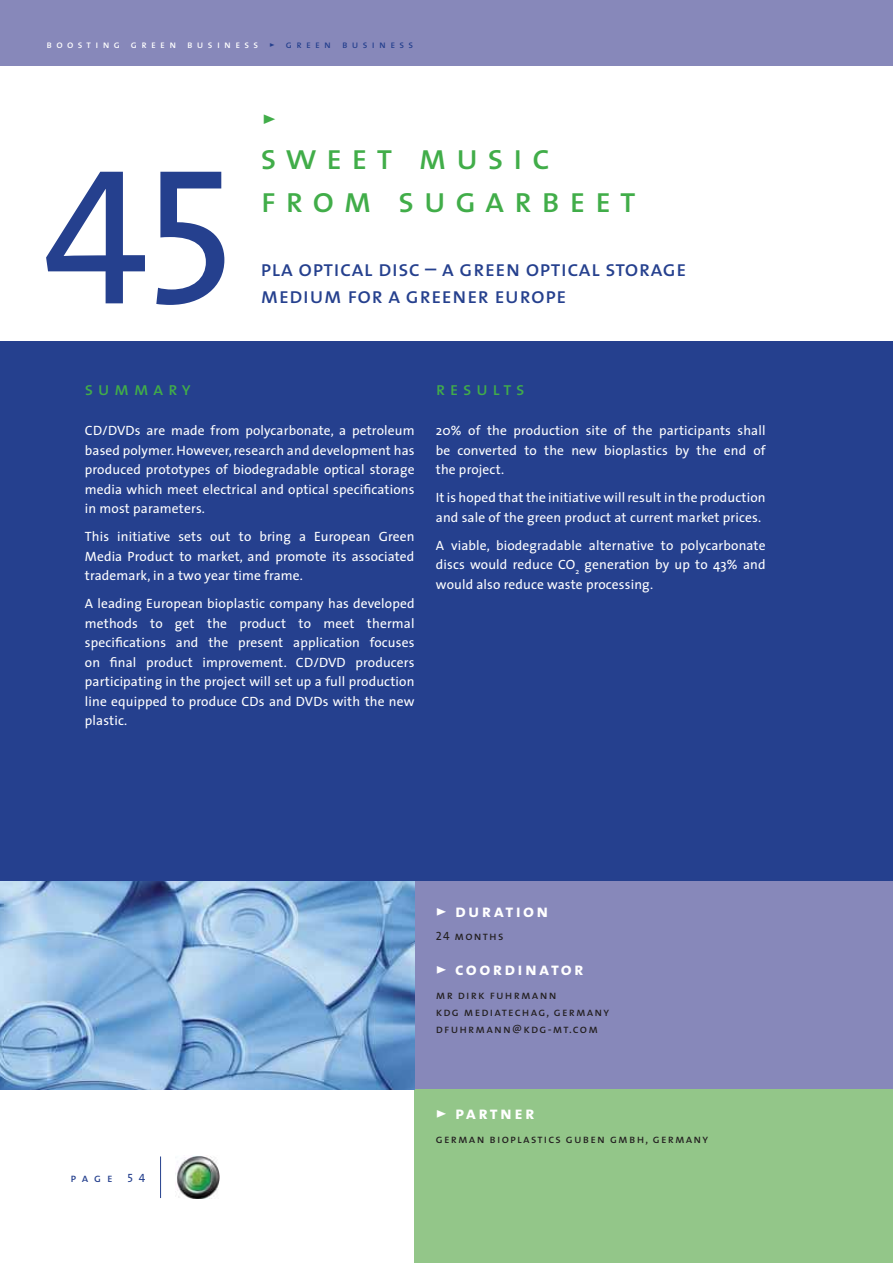
<style>
.page{position:relative;width:893px;height:1263px;background:#fff}
.page>*{position:absolute;margin:0;border:0;box-sizing:border-box;transform-origin:0 0}
.t1{font:195px "The Sans Caps";color:#25408e}
.t2{font:36px/43.2px "The Sans Caps";letter-spacing:.25em;color:#41ad49}
.t3{font:27px "The Sans Caps";color:#41ad49}
.t4{font:22.5px/27px "The Sans Caps";letter-spacing:.01em;color:#25408e}
.t5{font:18.75px "The Sans Caps";letter-spacing:.24em;color:#41ad49}
.t6{font:18px "The Sans Bold Caps";letter-spacing:.13em;color:#fff}
.t7{font:13.5px/19.5px "The Sans";letter-spacing:.01em;color:#fff;text-align:justify}
.t8{font:12px/17.2px "The Sans Caps";letter-spacing:.1em;color:#231f20}
.t9{font:12px "The Sans Caps";letter-spacing:.495em;color:#25408e}
.t10{font:10.5px "The Sans Caps";letter-spacing:.41em;color:#fff}
.s1{color:#25408e}
</style>
<div class="page">
<div style="left:0;top:0;width:892px;height:65px;background:#8788ba"></div>
<div style="left:0;top:342px;width:892px;height:748px;background:#25408e"></div>
<div style="left:414px;top:882px;width:478px;height:208px;background:#8788ba"></div>
<div style="left:414px;top:1090px;width:478px;height:173px;background:#93c689"></div>
<img style="left:0;top:882px;width:414px;height:208px">
<img style="left:177px;top:1156px;width:42px;height:43px">
<hr style="left:160px;top:1156px;width:1px;height:42px;background:#25408e">
<p class="t10" style="left:47px;top:38px;width:368px">boosting green business <span class="s1">&gt; green business</span></p>
<h1 class="t1" style="left:43px;top:122px;width:194px">45</h1>
<h3 class="t3" style="left:261px;top:102px;width:16px">&gt;</h3>
<h2 class="t2" style="left:260px;top:135px;width:377px">sweet music from sugarbeet</h2>
<h3 class="t4" style="left:260px;top:255px;width:427px">pla optical disc – a green optical storage medium for a greener europe</h3>
<h3 class="t5" style="left:85px;top:377px;width:107px">summary</h3>
<p class="t7" style="left:85px;top:422px;width:331px">CD/DVDs are made from polycarbonate, a petroleum based polymer. However, research and development has produced prototypes of biodegradable optical storage media which meet electrical and optical specifications in most parameters.</p>
<p class="t7" style="left:85px;top:528px;width:331px">This initiative sets out to bring a European Green Media Product to market, and promote its associated trademark, in a two year time frame.</p>
<p class="t7" style="left:85px;top:595px;width:331px">A leading European bioplastic company has developed methods to get the product to meet thermal specifications and the present application focuses on final product improvement. CD/DVD producers participating in the project will set up a full production line equipped to produce CDs and DVDs with the new plastic.</p>
<h3 class="t5" style="left:436px;top:377px;width:90px">results</h3>
<p class="t7" style="left:436px;top:422px;width:331px">20% of the production site of the participants shall be converted to the new bioplastics by the end of the project.</p>
<p class="t7" style="left:436px;top:489px;width:331px">It is hoped that the initiative will result in the production and sale of the green product at current market prices.</p>
<p class="t7" style="left:436px;top:537px;width:331px">A viable, biodegradable alternative to polycarbonate discs would reduce CO<sub>2</sub> generation by up to 43% and would also reduce waste processing.</p>
<p class="t9" style="left:70px;top:1170px;width:77px">page 54</p>
<h3 class="t6" style="left:436px;top:900px;width:114px">&gt; duration</h3>
<p class="t8" style="left:436px;top:927px;width:69px">24 months</p>
<h3 class="t6" style="left:436px;top:958px;width:149px">&gt; coordinator</h3>
<p class="t8" style="left:436px;top:986px;width:175px">mr dirk fuhrmann<br>kdg mediatechag, germany dfuhrmann@kdg-mt.com</p>
<h3 class="t6" style="left:436px;top:1102px;width:100px">&gt; partner</h3>
<p class="t8" style="left:436px;top:1130px;width:274px">german bioplastics guben gmbh, germany</p>
</div>
